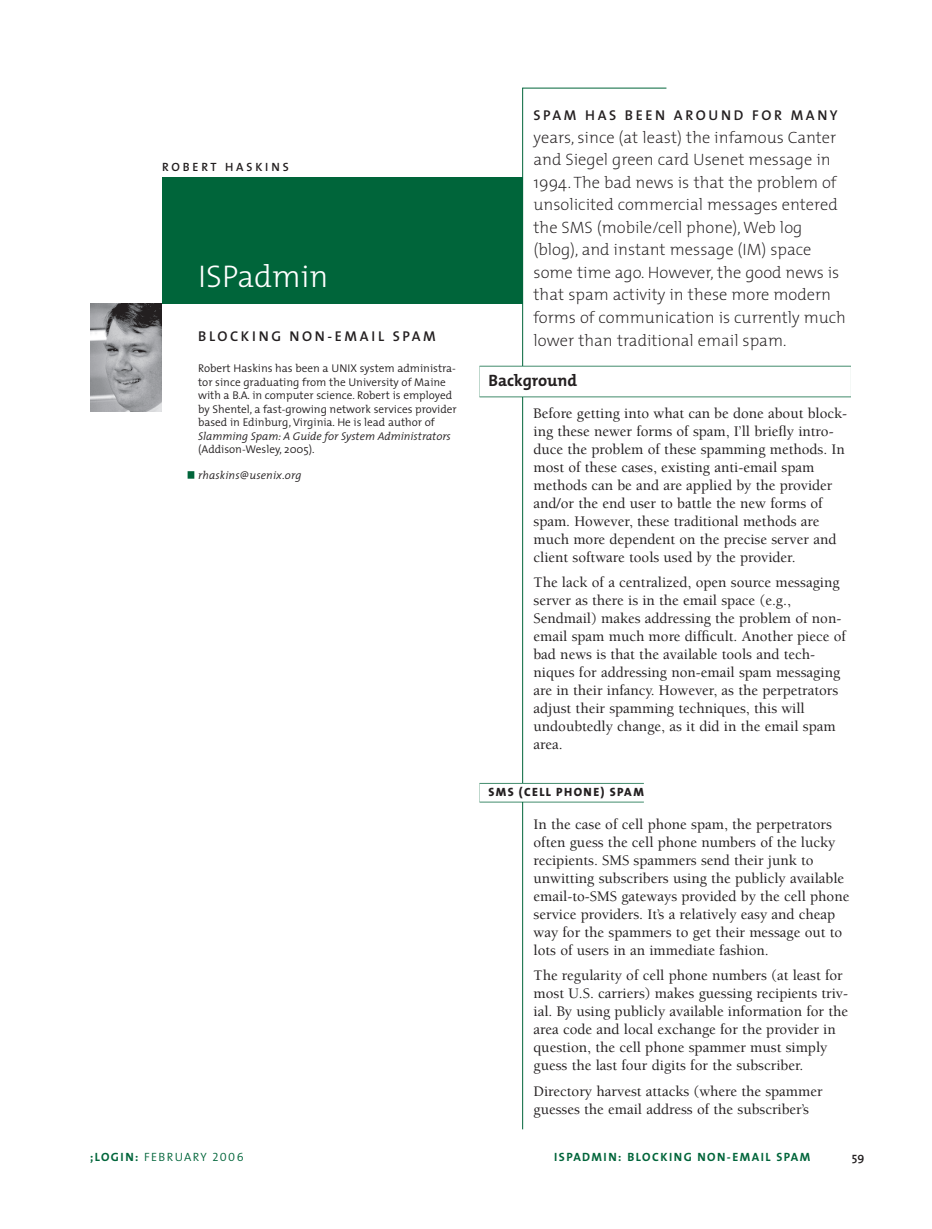
<style>
.page{position:relative;width:932px;height:1229px;background:#fff}
.page>*{position:absolute;margin:0;border:0;box-sizing:border-box;transform-origin:0 0}
.t1{font:300 31.5px "The Mix";color:#fff}
.t2{font:200 16.5px/22.5px "The Mix";color:#231f20}
.t3{font:700 16.5px "The Mix";color:#231f20}
.t4{font:500 15px/18px "Berkeley";color:#231f20}
.t5{font:600 14.25px "The Mix";letter-spacing:.185em;color:#231f20}
.t6{font:12px "The Mix Bold Caps";letter-spacing:.115em;color:#00653a}
.t7{font:12px "The Mix Semi Light Caps";letter-spacing:.115em;color:#00653a}
.t8{font:12px "The Mix Extra Bold Caps";letter-spacing:.12em;color:#231f20}
.t9{font:12px "The Mix Semi Bold Caps";letter-spacing:.235em;color:#231f20}
.t10{font:600 12px "The Mix";color:#231f20}
.t11{font:300 11.25px/13.5px "The Mix";color:#231f20}
.t12{font:italic 300 11.25px "The Mix";color:#231f20}
.s1{font-family:"The Mix Bold Caps"}
</style>
<div class="page">
<div style="left:162px;top:177px;width:361px;height:126px;background:#00653a"></div>
<img style="left:90px;top:303px;width:72px;height:108px">
<hr style="left:522px;top:88px;width:1px;height:1041px;background:#00653a">
<hr style="left:522px;top:88px;width:144px;height:1px;background:#00653a">
<div style="left:188px;top:471px;width:6px;height:7px;background:#00653a"></div>
<div style="left:479px;top:366px;width:371px;height:31px;background:#89b7a3"></div>
<div style="left:479px;top:366px;width:371px;height:30px;background:#fff"></div>
<div style="left:479px;top:783px;width:165px;height:19px;background:#b3d1c4"></div>
<div style="left:479px;top:783px;width:371px;height:18px;background:#fff"></div>
<p class="t9" style="left:162px;top:163px;width:128px">ROBERT HASKINS</p>
<h1 class="t1" style="left:198px;top:265px;width:132px">ISPadmin</h1>
<p class="t5" style="left:198px;top:331px;width:239px">BLOCKING NON-EMAIL SPAM</p>
<p class="t11" style="left:198px;top:363px;width:260px">Robert Haskins has been a UNIX system administra&shy;tor since graduating from the University of Maine with a B.A. in computer science. Robert is employed by Shentel, a fast-growing network services provider based in Edinburg, Virginia. He is lead author of</p>
<p class="t12" style="left:198px;top:432px;width:254px">Slamming Spam: A Guide for System Administrators</p>
<p class="t11" style="left:198px;top:444px;width:118px">(Addison-Wesley, 2005).</p>
<p class="t12" style="left:198px;top:471px;width:105px">rhaskins@usenix.org</p>
<p class="t5" style="left:533px;top:111px;width:306px">SPAM HAS BEEN AROUND FOR MANY</p>
<p class="t2" style="left:533px;top:128px;width:314px">years, since (at least) the infamous Canter and Siegel green card Usenet message in 1994. The bad news is that the problem of unsolicited commercial messages entered the SMS (mobile/cell phone), Web log (blog), and instant message (IM) space some time ago. However, the good news is that spam activity in these more modern forms of communication is currently much lower than traditional email spam.</p>
<p class="t3" style="left:488px;top:374px;width:90px">Background</p>
<p class="t4" style="left:533px;top:405px;width:315px">Before getting into what can be done about block&shy;ing these newer forms of spam, I’ll briefly intro&shy;duce the problem of these spamming methods. In most of these cases, existing anti-email spam methods can be and are applied by the provider and/or the end user to battle the new forms of spam. However, these traditional methods are much more dependent on the precise server and client software tools used by the provider.</p>
<p class="t4" style="left:533px;top:574px;width:314px">The lack of a centralized, open source messaging server as there is in the email space (e.g., Sendmail) makes addressing the problem of non&shy;email spam much more difficult. Another piece of bad news is that the available tools and tech&shy;niques for addressing non-email spam messaging are in their infancy. However, as the perpetrators adjust their spamming techniques, this will undoubtedly change, as it did in the email spam area.</p>
<p class="t8" style="left:488px;top:788px;width:157px">SMS (CELL PHONE) SPAM</p>
<p class="t4" style="left:533px;top:816px;width:317px">In the case of cell phone spam, the perpetrators often guess the cell phone numbers of the lucky recipients. SMS spammers send their junk to unwitting subscribers using the publicly available email-to-SMS gateways provided by the cell phone service providers. It’s a relatively easy and cheap way for the spammers to get their message out to lots of users in an immediate fashion.</p>
<p class="t4" style="left:533px;top:967px;width:316px">The regularity of cell phone numbers (at least for most U.S. carriers) makes guessing recipients triv&shy;ial. By using publicly available information for the area code and local exchange for the provider in question, the cell phone spammer must simply guess the last four digits for the subscriber.</p>
<p class="t4" style="left:533px;top:1083px;width:290px">Directory harvest attacks (where the spammer guesses the email address of the subscriber’s</p>
<p class="t7" style="left:90px;top:1153px;width:155px"><span class="s1">;LOGIN:</span> FEBRUARY 2006</p>
<p class="t6" style="left:554px;top:1153px;width:257px">ISPADMIN: BLOCKING NON-EMAIL SPAM</p>
<p class="t10" style="left:851px;top:1153px;width:14px">59</p>
</div>
